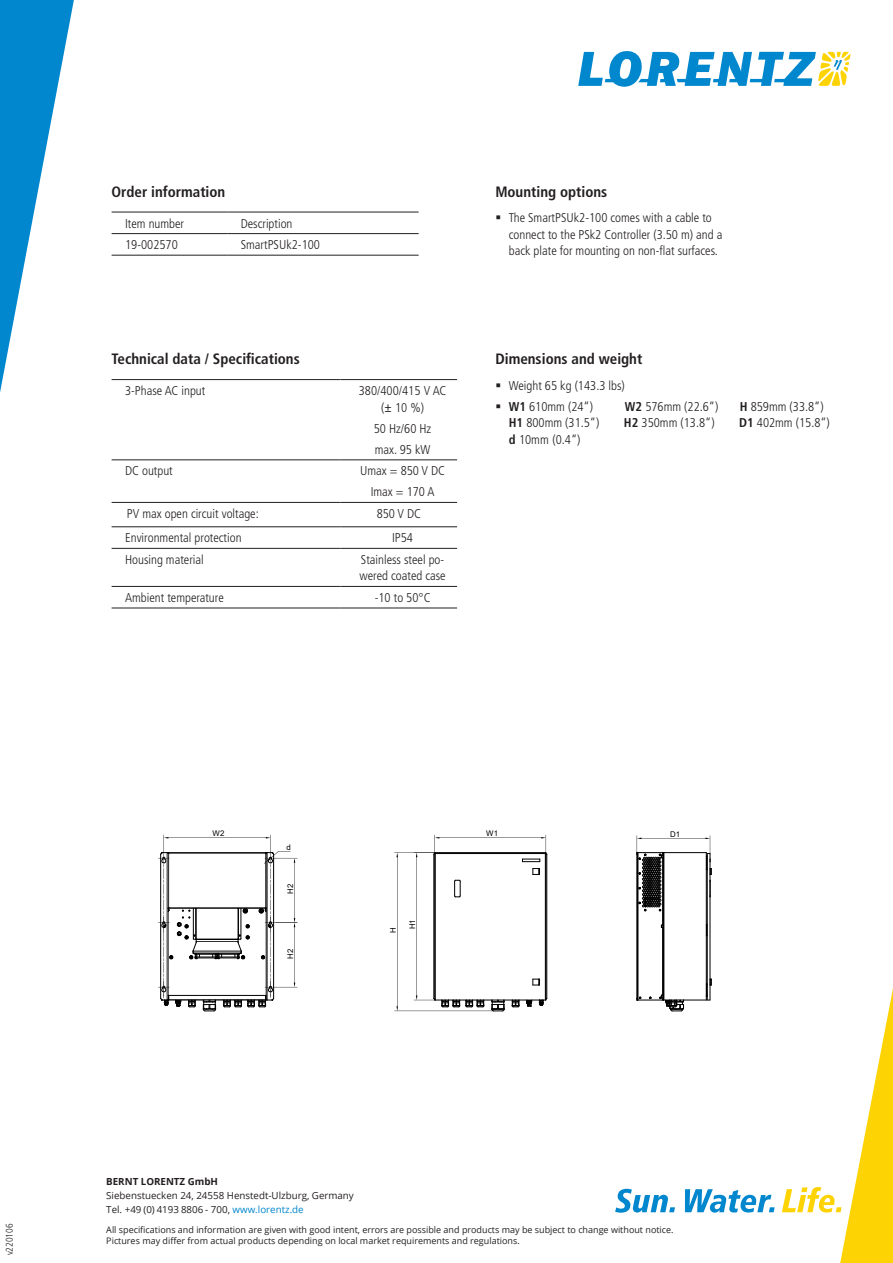
<style>
.page{position:relative;width:893px;height:1263px;background:#fff}
.page>*{position:absolute;margin:0;border:0;box-sizing:border-box;transform-origin:0 0}
.Subhead_10pt{font:700 condensed 15px "Frutiger LT Std";color:#231f20}
.Zwischentitel{font:300 condensed 12.75px/16.5px "Frutiger LT Std";color:#231f20}
.t1{font:9.75px/14.2px "Open Sans";color:#231f20}
.t2{font:700 9.75px "Open Sans";color:#231f20}
.t3{font:300 condensed 9.75px "Frutiger LT Std";color:#231f20}
.t4{font:9px/11.2px "Open Sans";color:#231f20}
.t5{font:7.8px "Arial";color:#000}
.s1{font-family:"Open Sans";font-weight:400;font-stretch:normal}
.s2{font-family:"Frutiger LT Pro"}
.s3{font-weight:700}
.s4{color:#0087cd}
</style>
<div class="page">
<svg style="left:578px;top:51px;width:272px;height:36px"></svg>
<svg style="left:0;top:0;width:74px;height:393px"></svg>
<hr style="left:112px;top:212px;width:115px;height:1px;background:#231f20">
<hr style="left:227px;top:212px;width:192px;height:1px;background:#231f20">
<hr style="left:112px;top:233px;width:115px;height:1px;background:#231f20">
<hr style="left:227px;top:233px;width:192px;height:1px;background:#231f20">
<hr style="left:112px;top:255px;width:115px;height:1px;background:#231f20">
<hr style="left:227px;top:255px;width:192px;height:1px;background:#231f20">
<hr style="left:112px;top:379px;width:229px;height:1px;background:#231f20">
<hr style="left:341px;top:379px;width:116px;height:1px;background:#231f20">
<hr style="left:112px;top:459px;width:229px;height:1px;background:#231f20">
<hr style="left:341px;top:459px;width:116px;height:1px;background:#231f20">
<hr style="left:112px;top:502px;width:229px;height:1px;background:#231f20">
<hr style="left:341px;top:502px;width:116px;height:1px;background:#231f20">
<hr style="left:112px;top:526px;width:229px;height:1px;background:#231f20">
<hr style="left:341px;top:526px;width:116px;height:1px;background:#231f20">
<hr style="left:112px;top:548px;width:229px;height:1px;background:#231f20">
<hr style="left:341px;top:548px;width:116px;height:1px;background:#231f20">
<hr style="left:112px;top:586px;width:229px;height:1px;background:#231f20">
<hr style="left:341px;top:586px;width:116px;height:1px;background:#231f20">
<hr style="left:112px;top:608px;width:229px;height:1px;background:#231f20">
<hr style="left:341px;top:608px;width:116px;height:1px;background:#231f20">
<hr style="left:637px;top:854px;width:1px;height:144px;background:#000">
<hr style="left:636px;top:854px;width:1px;height:144px;background:#000">
<hr style="left:707px;top:853px;width:1px;height:147px;background:#000">
<hr style="left:710px;top:853px;width:1px;height:147px;background:#000">
<hr style="left:663px;top:853px;width:1px;height:147px;background:#000">
<hr style="left:706px;top:853px;width:1px;height:147px;background:#000">
<hr style="left:638px;top:853px;width:1px;height:147px;background:#000">
<hr style="left:662px;top:857px;width:1px;height:68px;background:#000">
<hr style="left:662px;top:927px;width:1px;height:68px;background:#000">
<svg style="left:707px;top:924px;width:1px;height:12px"></svg>
<svg style="left:615px;top:944px;width:278px;height:319px"></svg>
<svg style="left:394px;top:835px;width:154px;height:177px"></svg>
<svg style="left:636px;top:835px;width:76px;height:76px"></svg>
<svg style="left:158px;top:835px;width:139px;height:177px"></svg>
<p class="t3" style="left:4px;top:1255px;width:33px;rotate:-90deg">v220106</p>
<p class="Subhead_10pt" style="left:112px;top:183px;width:115px">Order information</p>
<p class="Zwischentitel" style="left:125px;top:215px;width:61px">Item number</p>
<p class="Zwischentitel" style="left:241px;top:215px;width:53px">Description</p>
<p class="Zwischentitel" style="left:125px;top:237px;width:54px">19-002570</p>
<p class="Zwischentitel" style="left:241px;top:237px;width:81px">SmartPSUk2-100</p>
<p class="Subhead_10pt" style="left:112px;top:350px;width:190px">Technical data / Specifications</p>
<p class="Zwischentitel" style="left:125px;top:383px;width:82px">3-Phase AC input</p>
<p class="Zwischentitel" style="left:359px;top:383px;width:89px;text-align:center">380/400/415 V AC (<span class="s1">±</span> <span class="s2">10 %)</span></p>
<p class="Zwischentitel" style="left:374px;top:420px;width:59px">50 Hz/60 Hz</p>
<p class="Zwischentitel" style="left:375px;top:441px;width:57px">max. 95 kW</p>
<p class="Zwischentitel" style="left:125px;top:463px;width:49px">DC output</p>
<p class="Zwischentitel" style="left:360px;top:463px;width:86px">Umax = 850 V DC</p>
<p class="Zwischentitel" style="left:371px;top:484px;width:65px">Imax = 170 A</p>
<p class="Zwischentitel" style="left:127px;top:505px;width:134px">PV max open circuit voltage:</p>
<p class="Zwischentitel" style="left:377px;top:505px;width:46px">850 V DC</p>
<p class="Zwischentitel" style="left:125px;top:530px;width:118px">Environmental protection</p>
<p class="Zwischentitel" style="left:392px;top:530px;width:22px">IP54</p>
<p class="Zwischentitel" style="left:125px;top:551px;width:80px">Housing material</p>
<p class="Zwischentitel" style="left:360px;top:551px;width:88px">Stainless steel po&shy;wered coated case</p>
<p class="Zwischentitel" style="left:125px;top:589px;width:100px">Ambient temperature</p>
<p class="Zwischentitel" style="left:375px;top:589px;width:57px">-10 to 50°C</p>
<p class="Subhead_10pt" style="left:495px;top:183px;width:114px">Mounting options</p>
<p class="Zwischentitel" style="left:509px;top:210px;width:215px">The SmartPSUk2-100 comes with a cable to connect to the PSk2 Controller (3.50 m) and a back plate for mounting on non-flat surfaces.</p>
<p class="Subhead_10pt" style="left:495px;top:350px;width:149px">Dimensions and weight</p>
<p class="Zwischentitel" style="left:509px;top:377px;width:118px">Weight 65 kg (143.3 lbs)</p>
<p class="Zwischentitel" style="left:509px;top:398px;width:86px"><span class="s3">W1</span> 610mm (24“)</p>
<p class="Zwischentitel" style="left:625px;top:398px;width:95px"><span class="s3">W2</span> 576mm (22.6“)</p>
<p class="Zwischentitel" style="left:740px;top:398px;width:85px"><span class="s3">H</span> 859mm (33.8“)</p>
<p class="Zwischentitel" style="left:509px;top:415px;width:92px"><span class="s3">H1</span> 800mm (31.5“)</p>
<p class="Zwischentitel" style="left:624px;top:415px;width:92px"><span class="s3">H2</span> 350mm (13.8“)</p>
<p class="Zwischentitel" style="left:739px;top:415px;width:92px"><span class="s3">D1</span> 402mm (15.8“)</p>
<p class="Zwischentitel" style="left:509px;top:431px;width:73px"><span class="s3">d</span> 10mm (0.4“)</p>
<p class="t5" style="left:213px;top:828px;width:13px">W2</p>
<p class="t5" style="left:287px;top:842px;width:6px">d</p>
<p class="t5" style="left:285px;top:894px;width:11px;rotate:-90deg">H2</p>
<p class="t5" style="left:285px;top:958px;width:11px;rotate:-90deg">H2</p>
<p class="t5" style="left:388px;top:933px;width:7px;rotate:-90deg">H</p>
<p class="t5" style="left:407px;top:929px;width:11px;rotate:-90deg">H1</p>
<p class="t5" style="left:486px;top:828px;width:13px">W1</p>
<p class="t5" style="left:670px;top:829px;width:12px">D1</p>
<p class="t2" style="left:106px;top:1174px;width:113px">BERNT LORENTZ GmbH</p>
<p class="t1" style="left:106px;top:1188px;width:249px">Siebenstuecken 24, 24558 Henstedt-Ulzburg, Germany<br>Tel. +49 (0) 4193 8806 - 700, <span class="s4">www.lorentz.de</span></p>
<p class="t4" style="left:106px;top:1224px;width:569px">All specifications and information are given with good intent, errors are possible and products may be subject to change without notice.<br>Pictures may differ from actual products depending on local market requirements and regulations.</p>
</div>
